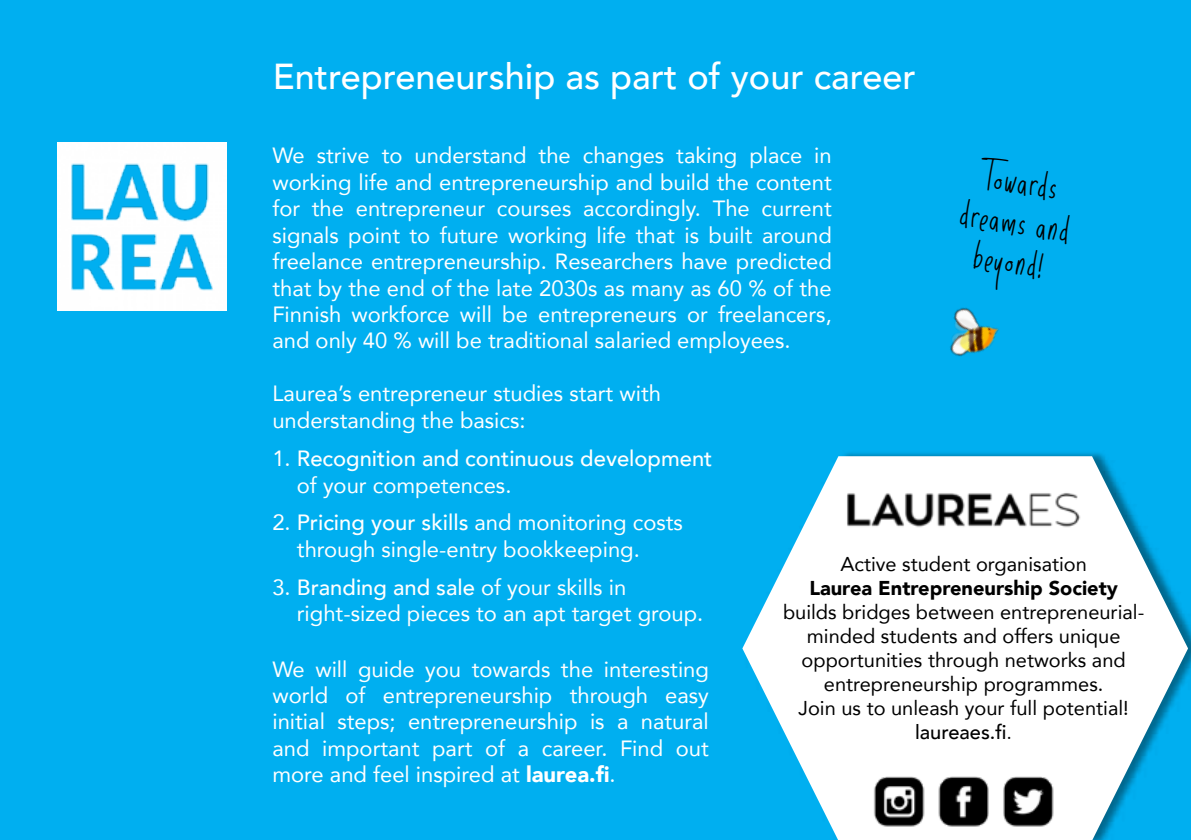
<style>
.page{position:relative;width:1191px;height:840px;background:#fff}
.page>*{position:absolute;margin:0;border:0;box-sizing:border-box;transform-origin:0 0}
.t1{font:500 36px "Avenir";color:#fff}
.t2{font:28px/40px "Sunday Holiday";color:#000;text-align:center}
.t3{font:22px/26.4px "Avenir";color:#fff}
.t4{font:500 22px/26.4px "Avenir";color:#fff}
.t5{font:20px/24px "Avenir";color:#000;text-align:center}
.t6{font:900 20px "Avenir";color:#000}
.s1{font-weight:400}
.s2{font-weight:500}
.s3{font-style:inherit}
.s4{font-weight:900}
</style>
<div class="page">
<div style="left:0;top:0;width:1191px;height:839px;background:#00aff0"></div>
<img style="left:843px;top:452px;width:348px;height:223px">
<svg style="left:742px;top:456px;width:446px;height:383px;fill:#fff"></svg>
<img style="left:844px;top:489px;width:238px;height:40px">
<img style="left:864px;top:769px;width:198px;height:68px">
<img style="left:57px;top:142px;width:169px;height:168px">
<img style="left:950px;top:307px;width:49px;height:50px">
<h1 class="t1" style="left:273px;top:45px;width:644px">Entrepreneurship as part of your career</h1>
<p class="t3" style="left:272px;top:142px;width:561px;text-align:justify">We strive to understand the changes taking place in working life and entrepreneurship and build the content for the entrepreneur courses accordingly. The current signals point to future working life that is built around freelance entrepreneurship. Researchers have predicted that by the end of the late 2030s as many as 60 % of the Finnish workforce will be entrepreneurs or freelancers, and only 40 % will be traditional salaried employees.</p>
<p class="t3" style="left:272px;top:379px;width:390px">Laurea’s entrepreneur studies start with understanding the basics:</p>
<p class="t4" style="left:297px;top:444px;width:417px;text-indent:-24px"><span class="s1">1.</span> Recognition and continuous development <span class="s1">of your competences.</span></p>
<p class="t3" style="left:297px;top:508px;width:387px;text-indent:-24px">2. <span class="s2">Pricing your skills</span> and monitoring costs through single-entry bookkeeping.</p>
<p class="t3" style="left:297px;top:572px;width:408px;text-indent:-24px">3. <span class="s2">Branding and sale</span> of your skills in right-sized pieces to an apt target group.</p>
<p class="t2" style="left:969px;top:156px;width:112px;rotate:9deg">Towards dreams and beyond!</p>
<p class="t5" style="left:840px;top:550px;width:248px">Active student organisation</p>
<p class="t6" style="left:809px;top:570px;width:310px">Laurea Entrepreneurship Society</p>
<p class="t5" style="left:783px;top:598px;width:363px">builds bridges between entrepreneurial&shy;minded students and offers unique opportunities through networks and entrepreneurship programmes.<br>Join us to unleash your full potential! <span class="s2">laureaes.fi</span><span class="s3">.</span></p>
<p class="t3" style="left:272px;top:654px;width:438px;text-align:justify">We will guide you towards the interesting world of entrepreneurship through easy initial steps; entrepreneurship is a natural and important part of a career. Find out more and feel inspired at <span class="s4">laurea.fi</span>.</p>
</div>
